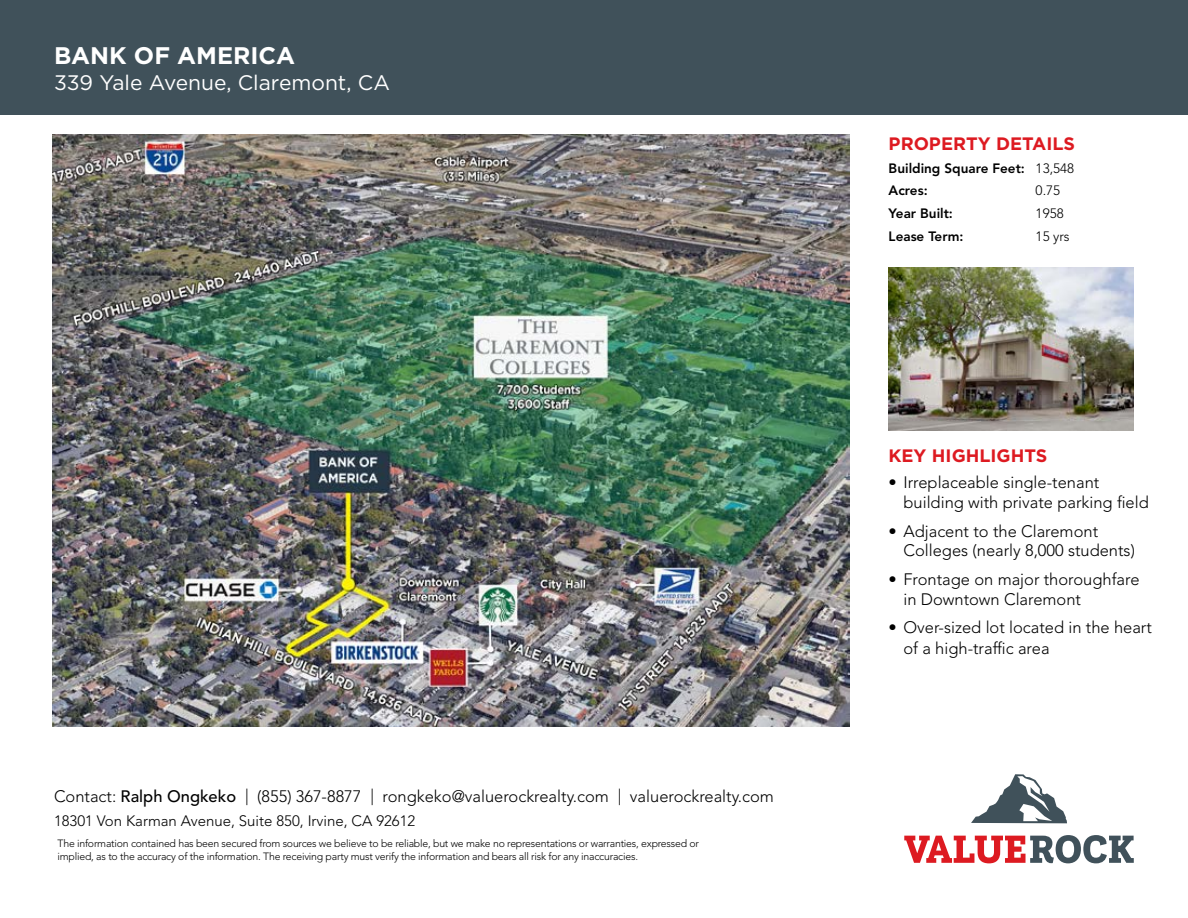
<style>
.page{position:relative;width:1188px;height:918px;background:#fff}
.page>*{position:absolute;margin:0;border:0;box-sizing:border-box;transform-origin:0 0}
.t1{font:700 24px "Gotham HTF";color:#fff}
.t2{font:21px "Gotham HTF";color:#fff}
.t3{font:700 18px "Gotham HTF";color:#dd1a21}
.t4{font:300 16.5px/19.8px "Avenir LT Std";color:#000}
.t5{font:300 15px "Avenir LT Std";color:#000}
.t6{font:800 13.5px/22.6px "Avenir LT Std";color:#000}
.t7{font:300 13.5px "Avenir LT Std";color:#000}
.t8{font:300 10.5px/12.6px "Avenir LT Std";letter-spacing:-.02em;color:#000}
.s1{font-weight:500}
.s2{font-weight:300}
</style>
<div class="page">
<div style="left:0;top:0;width:1188px;height:114px;background:#40515a"></div>
<img style="left:52px;top:135px;width:797px;height:592px">
<svg style="left:971px;top:774px;width:96px;height:49px"></svg>
<svg style="left:904px;top:835px;width:230px;height:28px"></svg>
<img style="left:888px;top:267px;width:246px;height:164px">
<h1 class="t1" style="left:54px;top:42px;width:243px">BANK OF AMERICA</h1>
<p class="t2" style="left:54px;top:71px;width:337px">339 Yale Avenue, Claremont, CA</p>
<p class="t4" style="left:54px;top:787px;width:721px">Contact: <span class="s1">Ralph Ongkeko</span> | (855) 367-8877 | rongkeko@valuerockrealty.com | valuerockrealty.com</p>
<p class="t5" style="left:54px;top:812px;width:363px">18301 Von Karman Avenue, Suite 850, Irvine, CA 92612</p>
<p class="t8" style="left:58px;top:837px;width:643px">The information contained has been secured from sources we believe to be reliable, but we make no representations or warranties, expressed or implied, as to the accuracy of the information. The receiving party must verify the information and bears all risk for any inaccuracies.</p>
<p class="t3" style="left:889px;top:133px;width:188px">PROPERTY DETAILS</p>
<p class="t6" style="left:889px;top:157px;width:187px">Building Square Feet: <span class="s2">13,548<br></span>Acres:</p>
<p class="t7" style="left:1036px;top:183px;width:26px">0.75</p>
<p class="t6" style="left:889px;top:202px;width:66px">Year Built:</p>
<p class="t7" style="left:1036px;top:205px;width:30px">1958</p>
<p class="t6" style="left:889px;top:225px;width:76px">Lease Term:</p>
<p class="t7" style="left:1036px;top:228px;width:36px">15 yrs</p>
<p class="t3" style="left:888px;top:445px;width:160px">KEY HIGHLIGHTS</p>
<p class="t4" style="left:903px;top:473px;width:247px;text-indent:-15px">• Irreplaceable single-tenant building with private parking field</p>
<p class="t4" style="left:903px;top:521px;width:233px;text-indent:-15px">• Adjacent to the Claremont<br>Colleges (nearly 8,000 students)</p>
<p class="t4" style="left:903px;top:569px;width:238px;text-indent:-15px">• Frontage on major thoroughfare in Downtown Claremont</p>
<p class="t4" style="left:903px;top:617px;width:250px;line-height:21px;text-indent:-15px">• Over-sized lot located in the heart of a high-traffic area</p>
</div>
